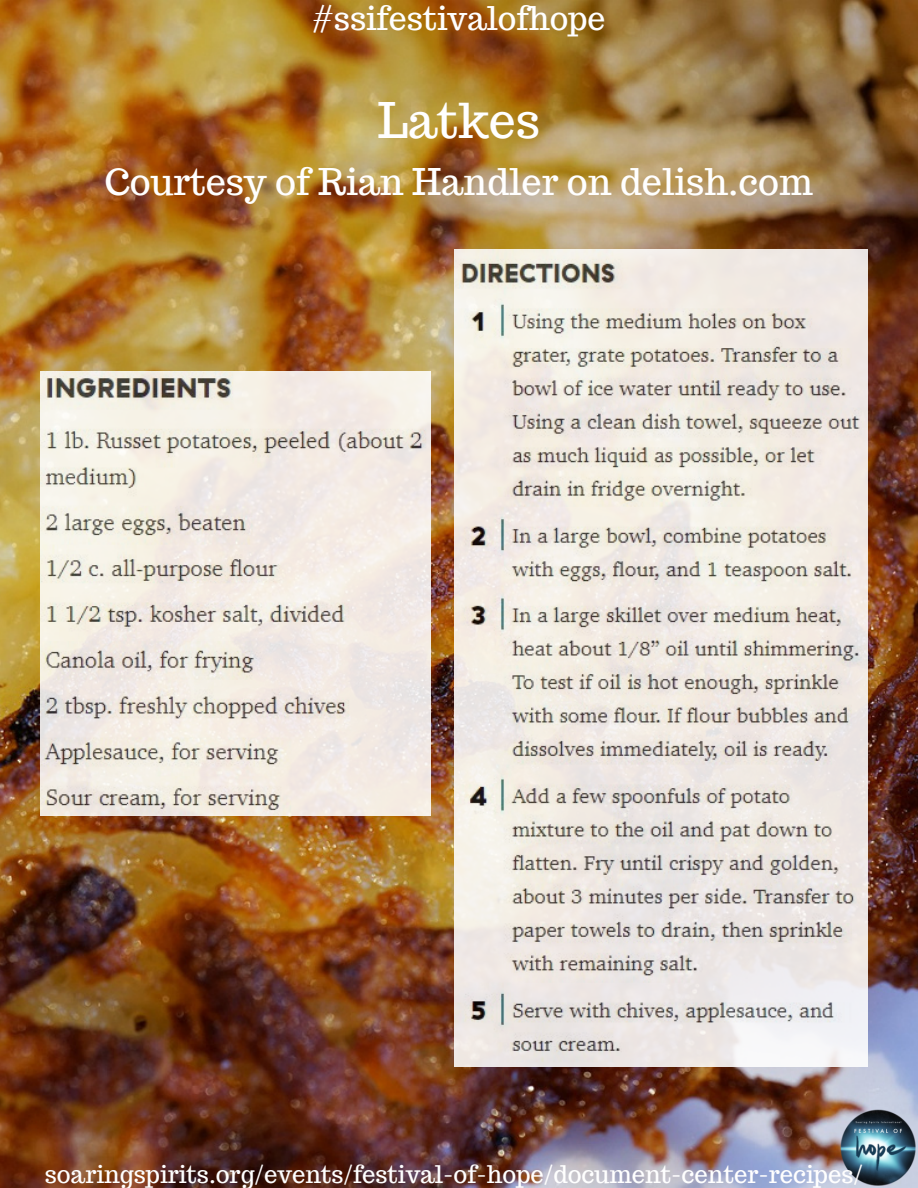
<style>
.page{position:relative;width:918px;height:1188px;background:#fff}
.page>*{position:absolute;margin:0;border:0;box-sizing:border-box;transform-origin:0 0}
.t1{font:48px "Trocchi";color:#fff}
.t2{font:36px "Trocchi";color:#fff}
.t3{font:32px "Trocchi";color:#fff}
.t4{font:23.8px "Trocchi";color:#fff}
</style>
<div class="page">
<img style="left:0;top:0;width:918px;height:1188px">
<img style="left:838px;top:1108px;width:79px;height:79px">
<img style="left:41px;top:372px;width:390px;height:444px">
<img style="left:454px;top:249px;width:413px;height:818px">
<p class="t3" style="left:313px;top:-3px;width:294px">#ssifestivalofhope</p>
<p class="t1" style="left:378px;top:89px;width:164px">Latkes</p>
<p class="t2" style="left:104px;top:159px;width:710px">Courtesy of Rian Handler on delish.com</p>
<p class="t4" style="left:45px;top:1159px;width:820px">soaringspirits.org/events/festival-of-hope/document-center-recipes/</p>
</div>
